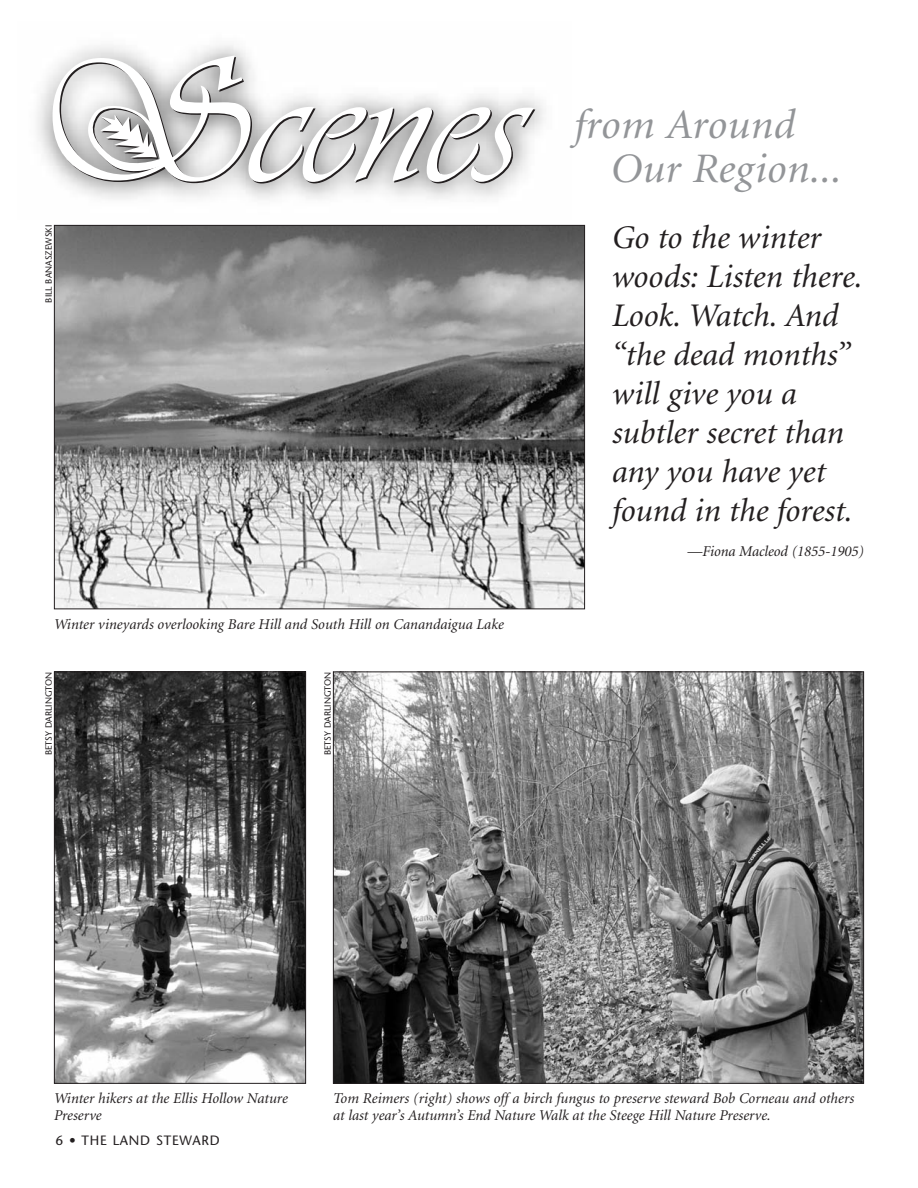
<style>
.page{position:relative;width:918px;height:1188px;background:#fff}
.page>*{position:absolute;margin:0;border:0;box-sizing:border-box;transform-origin:0 0}
.t1{font:italic 42px/44px "Minion";letter-spacing:.01em;color:#939598}
.t2{font:italic 33px/39px "Minion";color:#231f20}
.t3{font:italic 15px/16.8px "Minion";color:#231f20}
.t4{font:13.5px "Stone Sans";letter-spacing:.055em;color:#231f20}
.t5{font:9px "Stone Sans";color:#231f20}
</style>
<div class="page">
<svg style="left:53px;top:56px;width:481px;height:126px"></svg>
<svg style="left:82px;top:101px;width:84px;height:81px"></svg>
<img style="left:335px;top:674px;width:527px;height:408px">
<img style="left:56px;top:674px;width:248px;height:408px">
<div style="left:54px;top:672px;width:252px;height:412px;border:1px solid #231f20"></div>
<img style="left:56px;top:227px;width:527px;height:380px">
<h1 class="t1" style="left:611px;top:106px;width:233px;text-indent:-37px">from Around<br>Our Region...</h1>
<p class="t5" style="left:45px;top:303px;width:79px;rotate:-90deg">BILL BANASZEWSKI</p>
<h2 class="t2" style="left:612px;top:221px;width:252px">Go to the winter woods: Listen there.<br>Look. Watch. And “the dead months” will give you a subtler secret than any you have yet found in the forest.</h2>
<p class="t3" style="left:688px;top:544px;width:178px">—Fiona Macleod (1855-1905)</p>
<p class="t3" style="left:54px;top:617px;width:451px">Winter vineyards overlooking Bare Hill and South Hill on Canandaigua Lake</p>
<p class="t5" style="left:45px;top:755px;width:85px;rotate:-90deg">BETSY DARLINGTON</p>
<p class="t5" style="left:324px;top:755px;width:85px;rotate:-90deg">BETSY DARLINGTON</p>
<p class="t3" style="left:54px;top:1091px;width:235px">Winter hikers at the Ellis Hollow Nature<br>Preserve</p>
<p class="t4" style="left:56px;top:1135px;width:166px">6 • THE LAND STEWARD</p>
<p class="t3" style="left:333px;top:1091px;width:523px">Tom Reimers (right) shows off a birch fungus to preserve steward Bob Corneau and others at last year’s Autumn’s End Nature Walk at the Steege Hill Nature Preserve.</p>
</div>
